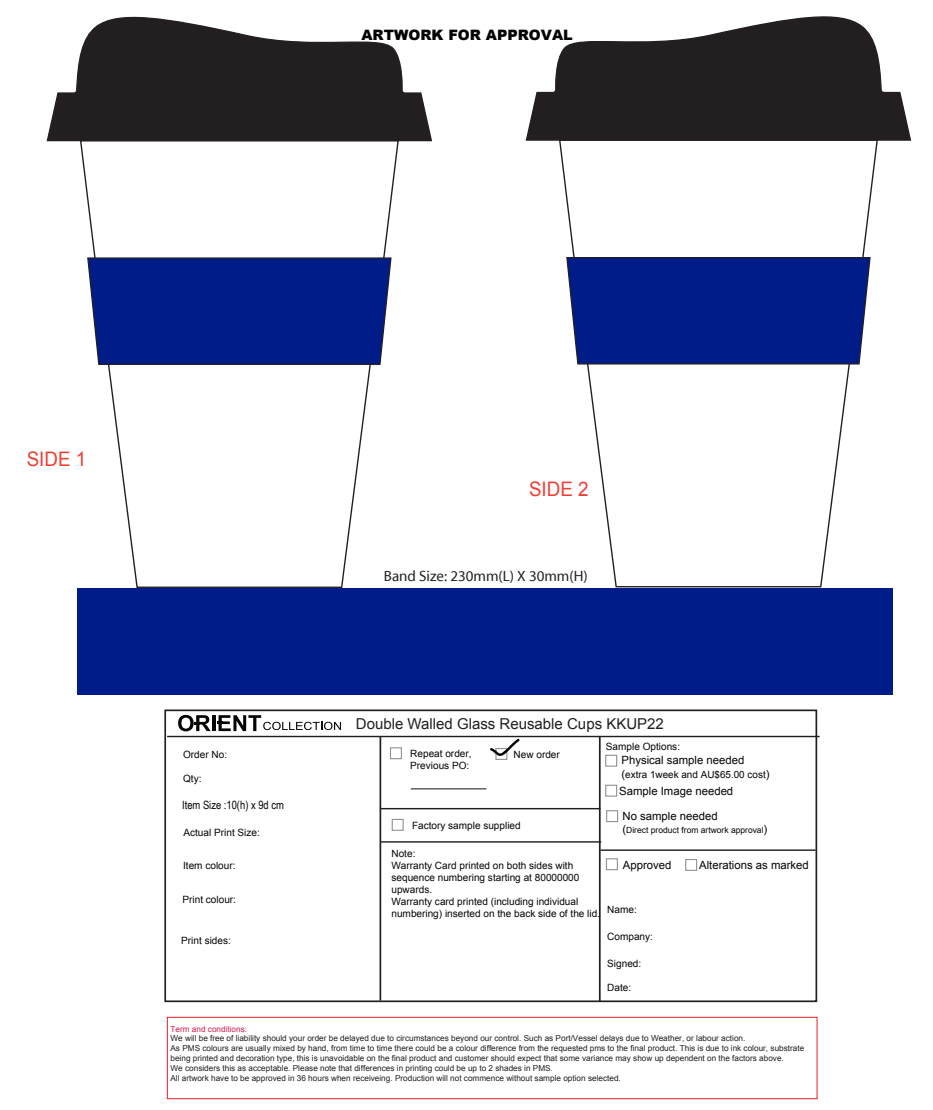
<style>
.page{position:relative;width:933px;height:1110px;background:#fff}
.page>*{position:absolute;margin:0;border:0;box-sizing:border-box;transform-origin:0 0}
.t1{font:20px "Arial";color:#ee3e35;scale:.94 1}
.t2{font:15px "Arial";color:#231f20}
.t3{font:15px "Myriad";color:#231f20}
.t4{font:900 14.38px "Arial";color:#030303}
.t5{font:11.5px "Arial Narrow";color:#030303}
.t6{font:11.38px "Arial";color:#050504}
.t7{font:10px/12px "Arial";color:#050504}
.t8{font:9.88px "Arial";color:#050504}
.t9{font:8.5px "Arial";color:#050504}
.t10{font:8.25px/9.9px "Arial";color:#211e1e}
.t11{font:8.25px "Arial";color:#db1b4d}
.s1{font-size:11.38px}
</style>
<div class="page">
<div style="left:77px;top:589px;width:815px;height:106px;background:#001c88"></div>
<svg style="left:587px;top:365px;width:263px;height:223px"></svg>
<svg style="left:525px;top:16px;width:387px;height:125px"></svg>
<svg style="left:558px;top:139px;width:320px;height:226px"></svg>
<svg style="left:106px;top:366px;width:266px;height:223px"></svg>
<svg style="left:46px;top:16px;width:386px;height:126px"></svg>
<svg style="left:79px;top:139px;width:320px;height:227px"></svg>
<hr style="left:212px;top:715px;width:3px;height:16px;background:#050504">
<svg style="left:178px;top:715px;width:32px;height:16px"></svg>
<svg style="left:217px;top:715px;width:124px;height:16px"></svg>
<div style="left:390px;top:747px;width:12px;height:12px;border:1px solid #929396"></div>
<div style="left:391px;top:819px;width:12px;height:12px;border:1px solid #929396"></div>
<div style="left:495px;top:748px;width:12px;height:12px;border:1px solid #929396"></div>
<div style="left:606px;top:858px;width:12px;height:12px;border:1px solid #929396"></div>
<div style="left:685px;top:859px;width:12px;height:12px;border:1px solid #929396"></div>
<div style="left:605px;top:755px;width:12px;height:12px;border:1px solid #929396"></div>
<div style="left:606px;top:810px;width:12px;height:12px;border:1px solid #929396"></div>
<div style="left:605px;top:785px;width:12px;height:12px;border:1px solid #929396"></div>
<div style="left:164px;top:710px;width:653px;height:292px;border:2px solid #211e1e"></div>
<hr style="left:167px;top:736px;width:652px;height:1px;background:#211e1e">
<hr style="left:379px;top:736px;width:2px;height:265px;background:#211e1e">
<hr style="left:599px;top:737px;width:1px;height:265px;background:#211e1e">
<hr style="left:600px;top:849px;width:215px;height:2px;background:#211e1e">
<hr style="left:380px;top:808px;width:220px;height:1px;background:#211e1e">
<hr style="left:381px;top:841px;width:220px;height:2px;background:#211e1e">
<div style="left:167px;top:1017px;width:650px;height:82px;border:1px solid #ec2026"></div>
<svg style="left:490px;top:738px;width:30px;height:19px"></svg>
<hr style="left:411px;top:788px;width:75px;height:1px;background:#211e1e">
<h3 class="t4" style="left:361px;top:24px;width:213px">ARTWORK FOR APPROVAL</h3>
<h1 class="t1" style="left:27px;top:446px;width:65px">SIDE 1</h1>
<h1 class="t1" style="left:529px;top:476px;width:65px">SIDE 2</h1>
<h2 class="t3" style="left:384px;top:568px;width:205px">Band Size: 230mm(L) X 30mm(H)</h2>
<p class="t7" style="left:183px;top:749px;width:46px">Order No:</p>
<p class="t7" style="left:183px;top:772px;width:20px">Qty:</p>
<h3 class="t5" style="left:182px;top:796px;width:103px">Item Size :10(h) x 9d cm</h3>
<p class="t7" style="left:183px;top:826px;width:78px">Actual Print Size:</p>
<p class="t7" style="left:183px;top:860px;width:54px">Item colour:</p>
<p class="t7" style="left:182px;top:894px;width:55px">Print colour:</p>
<p class="t7" style="left:181px;top:935px;width:51px">Print sides:</p>
<h2 class="t2" style="left:356px;top:714px;width:309px">Double Walled Glass Reusable Cups KKUP22</h2>
<p class="t7" style="left:410px;top:747px;width:63px">Repeat order,<br>Previous PO:</p>
<p class="t7" style="left:513px;top:749px;width:48px">New order</p>
<p class="t7" style="left:412px;top:819px;width:110px">Factory sample supplied</p>
<p class="t7" style="left:606px;top:740px;width:76px">Sample Options:</p>
<h3 class="t6" style="left:621px;top:753px;width:124px">Physical sample needed</h3>
<p class="t8" style="left:621px;top:768px;width:149px"><span class="s1">(</span>extra 1week and AU$65.00 cost<span class="s1">)</span></p>
<h3 class="t6" style="left:619px;top:783px;width:116px">Sample Image needed</h3>
<h3 class="t6" style="left:622px;top:808px;width:97px">No sample needed</h3>
<p class="t9" style="left:622px;top:825px;width:146px"><span class="s1">(</span>Direct product from artwork approval<span class="s1">)</span></p>
<p class="t7" style="left:391px;top:847px;width:247px">Note:<br>Warranty Card printed on both sides with<br>sequence numbering starting at 80000000<br>upwards.<br>Warranty card printed (including individual<br>numbering) inserted on the back side of the lid. Name:</p>
<p class="t7" style="left:607px;top:931px;width:47px">Company:</p>
<p class="t7" style="left:607px;top:958px;width:36px">Signed:</p>
<p class="t7" style="left:607px;top:981px;width:25px">Date:</p>
<h3 class="t6" style="left:623px;top:857px;width:50px">Approved</h3>
<h3 class="t6" style="left:699px;top:857px;width:111px">Alterations as marked</h3>
<p class="t11" style="left:170px;top:1023px;width:78px">Term and conditions:</p>
<p class="t10" style="left:170px;top:1034px;width:635px">We will be free of liability should your order be delayed due to circumstances beyond our control. Such as Port/Vessel delays due to Weather, or labour action.<br>As PMS colours are usually mixed by hand, from time to time there could be a colour difference from the requested pms to the final product. This is due to ink colour, substrate being printed and decoration type, this is unavoidable on the final product and customer should expect that some variance may show up dependent on the factors above.<br>We considers this as acceptable. Please note that differences in printing could be up to 2 shades in PMS.<br>All artwork have to be approved in 36 hours when receiveing. Production will not commence without sample option selected.</p>
</div>
